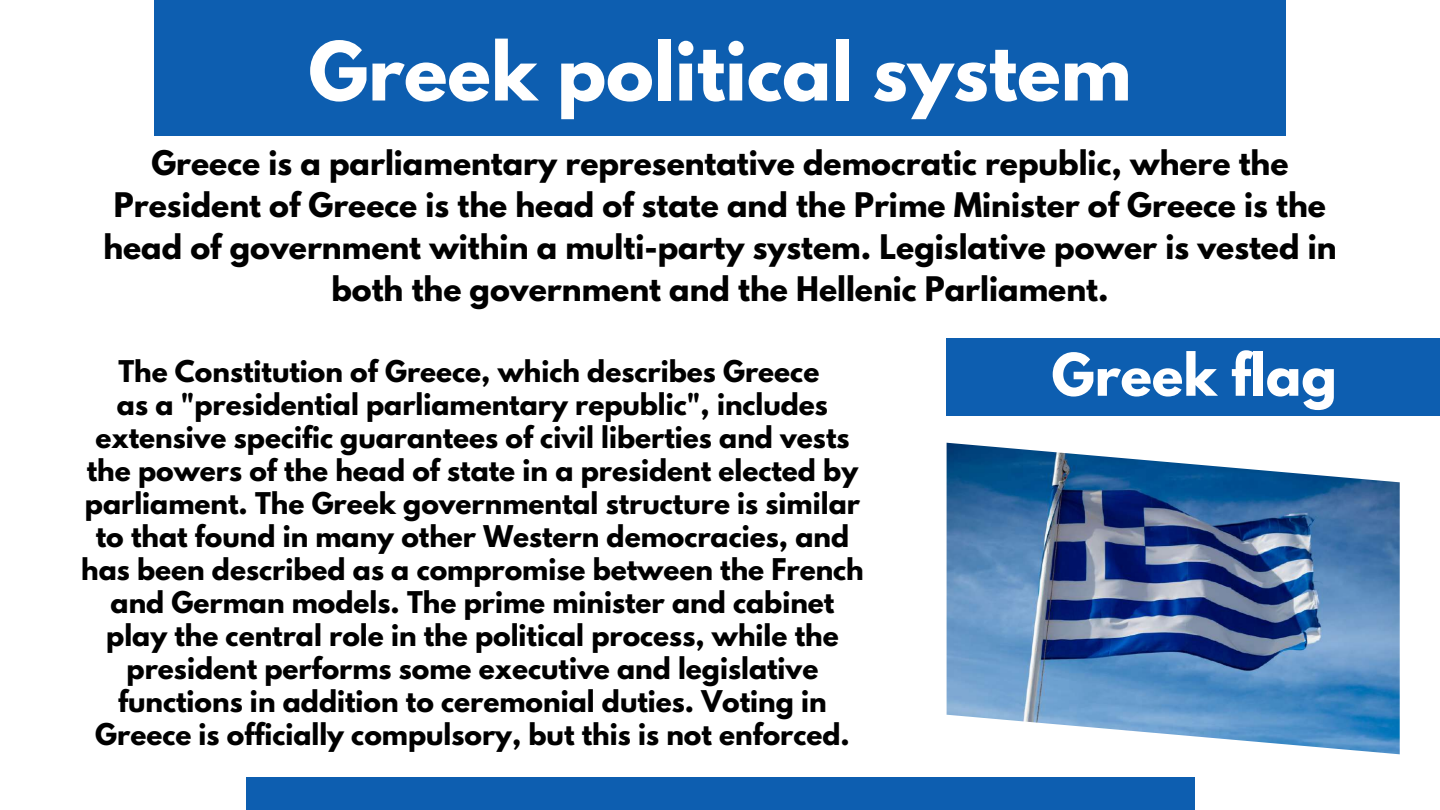
<style>
.page{position:relative;width:1440px;height:810px;background:#fff}
.page>*{position:absolute;margin:0;border:0;box-sizing:border-box;transform-origin:0 0}
.t1{font:700 72px "League Spartan";color:#fff}
.t2{font:700 52px "League Spartan";color:#fff}
.t3{font:700 30px/42px "League Spartan";color:#000;text-align:center}
.t4{font:700 26.5px/33px "League Spartan";color:#000;text-align:center}
</style>
<div class="page">
<div style="left:154px;top:0;width:1132px;height:136px;background:#0d5eb0"></div>
<div style="left:246px;top:777px;width:949px;height:33px;background:#0d5eb0"></div>
<div style="left:947px;top:338px;width:493px;height:78px;background:#0d5eb0"></div>
<img style="left:947px;top:443px;width:453px;height:311px">
<h1 class="t1" style="left:308px;top:36px;width:824px">Greek political system</h1>
<p class="t3" style="left:103px;top:146px;width:1235px">Greece is a parliamentary representative democratic republic, where the President of Greece is the head of state and the Prime Minister of Greece is the head of government within a multi-party system. Legislative power is vested in both the government and the Hellenic Parliament.</p>
<p class="t4" style="left:118px;top:358px;width:702px">The Constitution of Greece, which describes Greece</p>
<h2 class="t2" style="left:1052px;top:349px;width:287px">Greek flag</h2>
<p class="t4" style="left:81px;top:391px;width:784px">as a "presidential parliamentary republic", includes extensive specific guarantees of civil liberties and vests the powers of the head of state in a president elected by parliament. The Greek governmental structure is similar to that found in many other Western democracies, and has been described as a compromise between the French and German models. The prime minister and cabinet play the central role in the political process, while the president performs some executive and legislative functions in addition to ceremonial duties. Voting in Greece is officially compulsory, but this is not enforced.</p>
</div>
